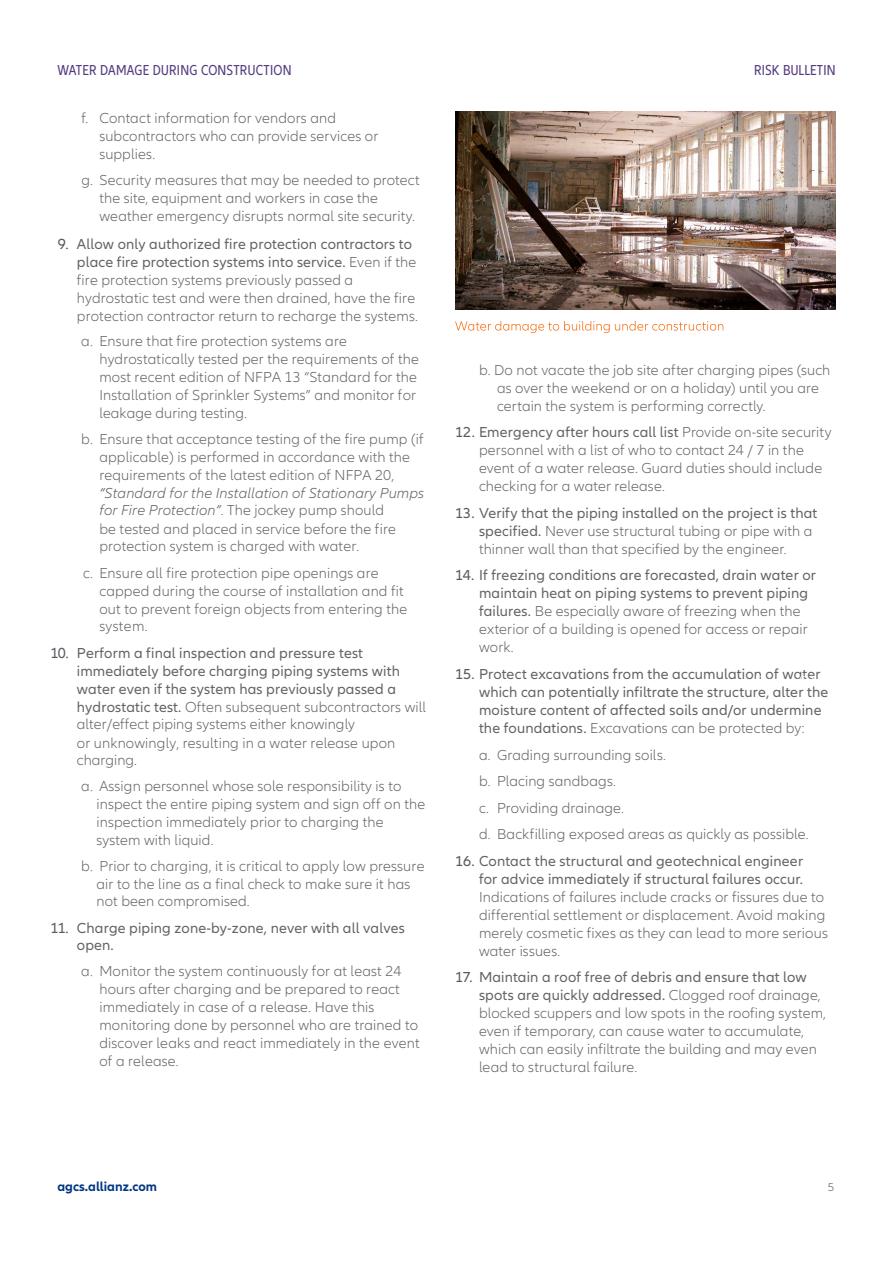
<style>
.page{position:relative;width:893px;height:1263px;background:#fff}
.page>*{position:absolute;margin:0;border:0;box-sizing:border-box;transform-origin:0 0}
.t1{font:300 15px/18px "Allianz Neo";letter-spacing:.01em;color:#636466}
.t2{font:15px/18px "Allianz Neo";letter-spacing:.01em;color:#636466}
.t3{font:italic 300 15px/17.2px "Allianz Neo";letter-spacing:.01em;color:#636466}
.t4{font:condensed 15px "Allianz Neo";letter-spacing:.01em;color:#563d81}
.t5{font:700 13.5px "Allianz Neo";color:#003781}
.t6{font:300 12px "Allianz Neo";color:#636466}
.s1{font-weight:400;color:#585964}
.s2{font-weight:400}
.s3{font-style:normal}
.s4{color:#585964}
.s5{font-weight:300}
</style>
<div class="page">
<img style="left:455px;top:111px;width:381px;height:199px">
<svg style="left:455px;top:321px;width:268px;height:12px"></svg>
<p class="t4" style="left:57px;top:62px;width:236px">WATER DAMAGE DURING CONSTRUCTION</p>
<p class="t4" style="left:754px;top:62px;width:83px">RISK BULLETIN</p>
<p class="t1" style="left:99px;top:109px;width:280px;text-indent:-18px">f. Contact information for vendors and subcontractors who can provide services or supplies.</p>
<p class="t1" style="left:99px;top:172px;width:322px;text-indent:-18px">g. Security measures that may be needed to protect the site, equipment and workers in case the weather emergency disrupts normal site security.</p>
<p class="t1" style="left:77px;top:235px;width:343px;text-indent:-19px"><span class="s1">9.</span> <span class="s2">Allow only authorized fire protection contractors to place fire protection systems into service.</span> Even if the fire protection systems previously passed a hydrostatic test and were then drained, have the fire protection contractor return to recharge the systems.</p>
<p class="t1" style="left:99px;top:333px;width:321px;text-indent:-18px">a. Ensure that fire protection systems are hydrostatically tested per the requirements of the most recent edition of NFPA 13 “Standard for the Installation of Sprinkler Systems” and monitor for leakage during testing.</p>
<p class="t1" style="left:99px;top:431px;width:326px;text-indent:-18px">b. Ensure that acceptance testing of the fire pump (if applicable) is performed in accordance with the requirements of the latest edition of NFPA 20,</p>
<p class="t3" style="left:99px;top:485px;width:326px">“Standard for the Installation of Stationary Pumps for Fire Protection”<span class="s3">. The jockey pump should</span></p>
<p class="t1" style="left:99px;top:521px;width:298px;line-height:17.2px">be tested and placed in service before the fire protection system is charged with water.</p>
<p class="t1" style="left:99px;top:564px;width:309px;text-indent:-16px">c. Ensure all fire protection pipe openings are capped during the course of installation and fit out to prevent foreign objects from entering the system.</p>
<p class="t2" style="left:77px;top:644px;width:351px;text-indent:-26px"><span class="s4">10.</span> Perform a final inspection and pressure test immediately before charging piping systems with water even if the system has previously passed a hydrostatic test. <span class="s5">Often subsequent subcontractors will alter/effect piping systems either knowingly</span></p>
<p class="t1" style="left:77px;top:734px;width:320px;line-height:17.2px">or unknowingly, resulting in a water release upon charging.</p>
<p class="t1" style="left:97px;top:778px;width:330px;text-indent:-15px">a. Assign personnel whose sole responsibility is to inspect the entire piping system and sign off on the inspection immediately prior to charging the system with liquid.</p>
<p class="t1" style="left:97px;top:858px;width:330px;line-height:17.5px;text-indent:-15px">b. Prior to charging, it is critical to apply low pressure air to the line as a final check to make sure it has not been compromised.</p>
<p class="t2" style="left:77px;top:919px;width:329px;line-height:17.2px;text-indent:-26px"><span class="s4">11.</span> Charge piping zone-by-zone, never with all valves open.</p>
<p class="t1" style="left:99px;top:963px;width:322px;text-indent:-18px">a. Monitor the system continuously for at least 24 hours after charging and be prepared to react immediately in case of a release. Have this monitoring done by personnel who are trained to discover leaks and react immediately in the event of a release.</p>
<p class="t1" style="left:497px;top:361px;width:335px;text-indent:-18px">b. Do not vacate the job site after charging pipes (such as over the weekend or on a holiday) until you are certain the system is performing correctly.</p>
<p class="t1" style="left:479px;top:424px;width:354px;text-indent:-24px"><span class="s1">12.</span> <span class="s2">Emergency after hours call list</span> Provide on-site security personnel with a list of who to contact 24 / 7 in the event of a water release. Guard duties should include checking for a water release.</p>
<p class="t1" style="left:479px;top:504px;width:340px;text-indent:-24px"><span class="s1">13.</span> <span class="s2">Verify that the piping installed on the project is that specified.</span> Never use structural tubing or pipe with a thinner wall than that specified by the engineer.</p>
<p class="t2" style="left:479px;top:567px;width:339px;text-indent:-24px"><span class="s4">14.</span> If freezing conditions are forecasted, drain water or maintain heat on piping systems to prevent piping failures. <span class="s5">Be especially aware of freezing when the exterior of a building is opened for access or repair work.</span></p>
<p class="t2" style="left:479px;top:665px;width:351px;text-indent:-24px"><span class="s4">15.</span> Protect excavations from the accumulation of water which can potentially infiltrate the structure, alter the moisture content of affected soils and/or undermine the foundations. <span class="s5">Excavations can be protected by:</span></p>
<p class="t1" style="left:479px;top:742px;width:331px;line-height:26.5px">a. Grading surrounding soils.<br>b. Placing sandbags.<br>c. Providing drainage.<br>d. Backfilling exposed areas as quickly as possible.</p>
<p class="t2" style="left:455px;top:852px;width:350px;text-align:right"><span class="s4">16.</span> Contact the structural and geotechnical engineer for advice immediately if structural failures occur.</p>
<p class="t1" style="left:479px;top:888px;width:350px">Indications of failures include cracks or fissures due to differential settlement or displacement. Avoid making merely cosmetic fixes as they can lead to more serious water issues.</p>
<p class="t1" style="left:479px;top:968px;width:349px;text-indent:-24px"><span class="s1">17.</span> <span class="s2">Maintain a roof free of debris and ensure that low spots are quickly addressed.</span> Clogged roof drainage, blocked scuppers and low spots in the roofing system, even if temporary, can cause water to accumulate, which can easily infiltrate the building and may even lead to structural failure.</p>
<p class="t5" style="left:57px;top:1179px;width:101px">agcs.allianz.com</p>
<p class="t6" style="left:828px;top:1180px;width:8px">5</p>
</div>
